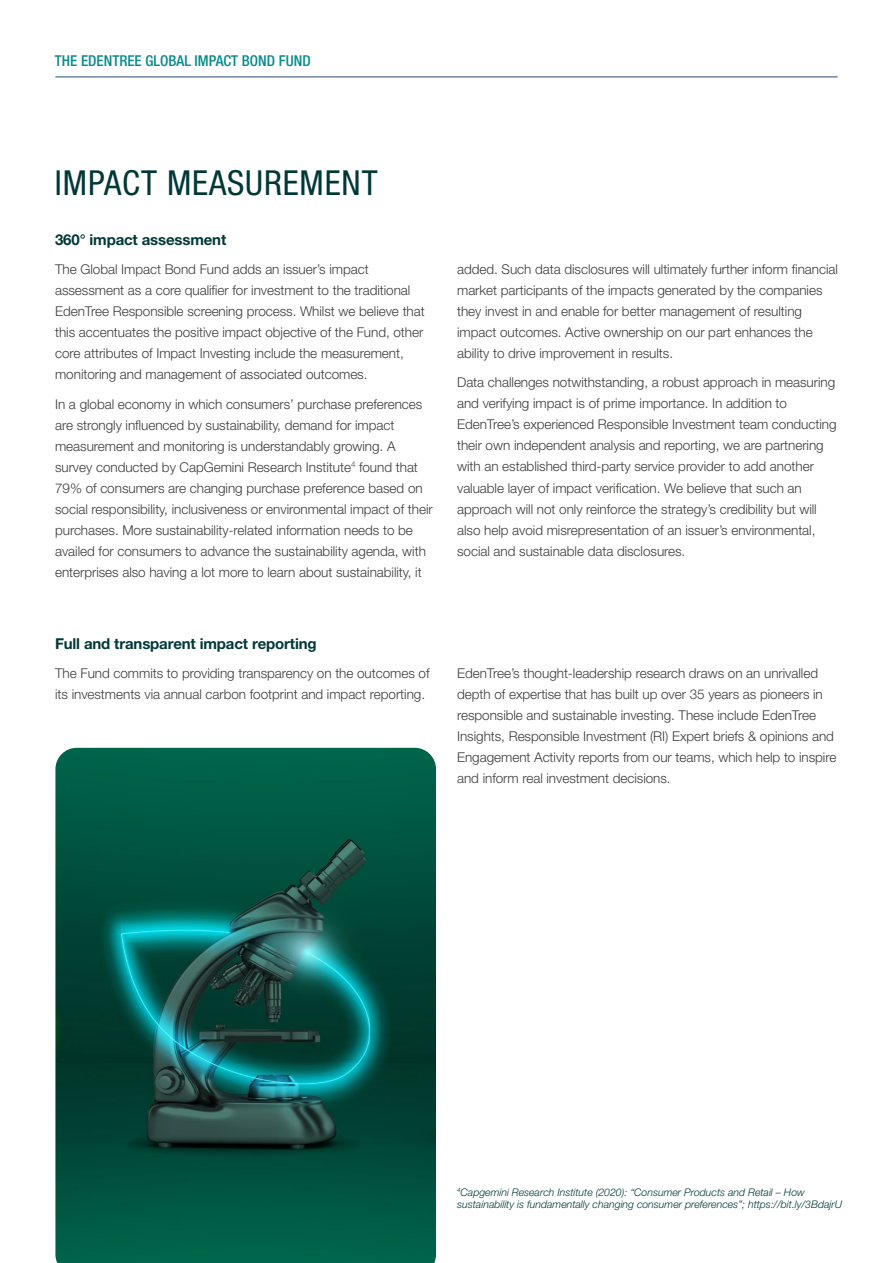
<style>
.page{position:relative;width:893px;height:1263px;background:#fff}
.page>*{position:absolute;margin:0;border:0;box-sizing:border-box;transform-origin:0 0}
.t1{font:condensed 34.5px "Helvetica Neue LT Pro";letter-spacing:.025em;color:#003838}
.t2{font:700 15px "Helvetica Neue LT Pro";letter-spacing:-.01em;color:#003838}
.t3{font:500 condensed 15px "Helvetica Neue LT Pro";color:#088b8a}
.t4{font:300 13.5px/21px "Helvetica Neue LT Pro";letter-spacing:-.005em;color:#3c3c3b}
.t5{font:italic 300 10.5px/12.6px "Helvetica Neue LT Pro";color:#003838}
</style>
<div class="page">
<hr style="left:55px;top:77px;width:783px;height:1px;background:#28487f">
<img style="left:55px;top:748px;width:381px;height:515px">
<p class="t3" style="left:55px;top:52px;width:257px">THE EDENTREE GLOBAL IMPACT BOND FUND</p>
<h1 class="t1" style="left:55px;top:163px;width:324px">IMPACT MEASUREMENT</h1>
<p class="t2" style="left:55px;top:230px;width:173px">360° impact assessment</p>
<p class="t4" style="left:55px;top:258px;width:371px">The Global Impact Bond Fund adds an issuer’s impact assessment as a core qualifier for investment to the traditional EdenTree Responsible screening process. Whilst we believe that this accentuates the positive impact objective of the Fund, other core attributes of Impact Investing include the measurement, monitoring and management of associated outcomes.</p>
<p class="t4" style="left:55px;top:393px;width:379px">In a global economy in which consumers’ purchase preferences are strongly influenced by sustainability, demand for impact measurement and monitoring is understandably growing. A survey conducted by CapGemini Research Institute<sup>4</sup> found that 79% of consumers are changing purchase preference based on social responsibility, inclusiveness or environmental impact of their purchases. More sustainability-related information needs to be availed for consumers to advance the sustainability agenda, with enterprises also having a lot more to learn about sustainability, it</p>
<p class="t2" style="left:55px;top:634px;width:263px">Full and transparent impact reporting</p>
<p class="t4" style="left:55px;top:662px;width:376px">The Fund commits to providing transparency on the outcomes of its investments via annual carbon footprint and impact reporting.</p>
<p class="t4" style="left:457px;top:258px;width:382px">added. Such data disclosures will ultimately further inform financial market participants of the impacts generated by the companies they invest in and enable for better management of resulting impact outcomes. Active ownership on our part enhances the ability to drive improvement in results.</p>
<p class="t4" style="left:457px;top:372px;width:381px">Data challenges notwithstanding, a robust approach in measuring and verifying impact is of prime importance. In addition to EdenTree’s experienced Responsible Investment team conducting their own independent analysis and reporting, we are partnering with an established third-party service provider to add another valuable layer of impact verification. We believe that such an approach will not only reinforce the strategy’s credibility but will also help avoid misrepresentation of an issuer’s environmental, social and sustainable data disclosures.</p>
<p class="t4" style="left:457px;top:663px;width:381px">EdenTree’s thought-leadership research draws on an unrivalled depth of expertise that has built up over 35 years as pioneers in responsible and sustainable investing. These include EdenTree Insights, Responsible Investment (RI) Expert briefs &amp; opinions and Engagement Activity reports from our teams, which help to inspire and inform real investment decisions.</p>
<p class="t5" style="left:457px;top:1185px;width:387px"><sup>4</sup>Capgemini Research Institute (2020): “Consumer Products and Retail – How sustainability is fundamentally changing consumer preferences”; https://bit.ly/3BdajrU</p>
</div>
